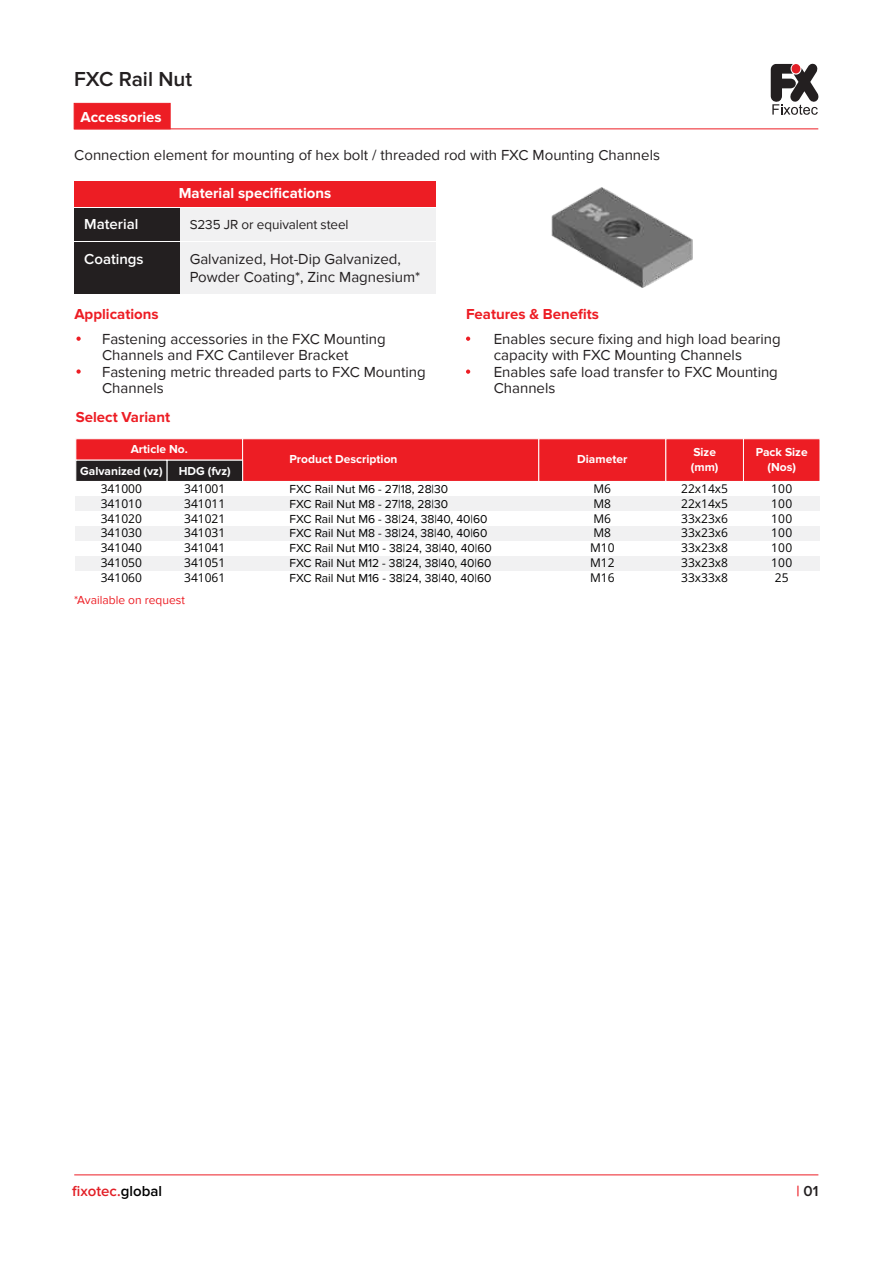
<style>
.page{position:relative;width:893px;height:1263px;background:#fff}
.page>*{position:absolute;margin:0;border:0;box-sizing:border-box;transform-origin:0 0}
.t1{font:600 21px "Proxima Nova";color:#231f20}
.t2{font:15px/16.5px "Proxima Nova";color:#231f20}
.t3{font:700 15px "Proxima Nova";color:#ed1d24}
.t4{font:700 15px "Proxima Nova";color:#fff}
.t5{font:600 15px "Proxima Nova";color:#fff}
.t6{font:600 15px "Proxima Nova";color:#e21f26}
.t7{font:600 15px "Proxima Nova";color:#231f20}
.t8{font:13.5px "Proxima Nova";letter-spacing:-.01em;color:#231f20}
.t9{font:12px/14.9px "Proxima Nova";color:#000}
.t10{font:12px/14.9px "Open Sans";color:#000;text-align:justify}
.t11{font:700 12px/15px "Proxima Nova";color:#fff}
.t12{font:12px "Proxima Nova";color:#ed1d24}
.s1{color:#000}
.s2{color:#ed1d24}
</style>
<div class="page">
<hr style="left:74px;top:1174px;width:744px;height:1px;background:#ed1d24">
<svg style="left:771px;top:63px;width:47px;height:52px"></svg>
<hr style="left:74px;top:128px;width:744px;height:1px;background:#ed1d24">
<div style="left:74px;top:103px;width:97px;height:26px;background:#ed1d24;border:1px solid #ed1d24"></div>
<div style="left:74px;top:181px;width:362px;height:25px;background:#ed1d24"></div>
<div style="left:74px;top:208px;width:107px;height:33px;background:#231f20"></div>
<div style="left:181px;top:208px;width:255px;height:33px;background:#f1f1f2"></div>
<div style="left:74px;top:242px;width:107px;height:51px;background:#231f20"></div>
<div style="left:181px;top:242px;width:255px;height:51px;background:#f1f1f2"></div>
<svg style="left:466px;top:337px;width:4px;height:4px"></svg>
<svg style="left:466px;top:369px;width:4px;height:5px"></svg>
<svg style="left:76px;top:337px;width:5px;height:4px"></svg>
<svg style="left:76px;top:369px;width:5px;height:5px"></svg>
<div style="left:75px;top:438px;width:168px;height:23px;background:#ed1d24;border:1px solid #fff"></div>
<div style="left:242px;top:438px;width:297px;height:44px;background:#ed1d24;border:1px solid #fff"></div>
<div style="left:167px;top:460px;width:76px;height:22px;background:#231f20;border:1px solid #fff"></div>
<div style="left:243px;top:481px;width:296px;height:15px;background:#fff"></div>
<div style="left:167px;top:481px;width:76px;height:15px;background:#fff"></div>
<div style="left:75px;top:460px;width:92px;height:22px;background:#231f20;border:1px solid #fff"></div>
<div style="left:76px;top:481px;width:91px;height:15px;background:#fff"></div>
<div style="left:243px;top:496px;width:296px;height:15px;background:#f1f1f2"></div>
<div style="left:167px;top:496px;width:76px;height:15px;background:#f1f1f2"></div>
<div style="left:76px;top:496px;width:91px;height:15px;background:#f1f1f2"></div>
<div style="left:538px;top:438px;width:128px;height:44px;background:#ed1d24;border:1px solid #fff"></div>
<div style="left:539px;top:481px;width:127px;height:15px;background:#fff"></div>
<div style="left:539px;top:496px;width:127px;height:15px;background:#f1f1f2"></div>
<div style="left:243px;top:526px;width:296px;height:15px;background:#f1f1f2"></div>
<div style="left:167px;top:526px;width:76px;height:15px;background:#f1f1f2"></div>
<div style="left:76px;top:526px;width:91px;height:15px;background:#f1f1f2"></div>
<div style="left:539px;top:526px;width:127px;height:15px;background:#f1f1f2"></div>
<div style="left:243px;top:556px;width:296px;height:15px;background:#f1f1f2"></div>
<div style="left:743px;top:438px;width:77px;height:44px;background:#ed1d24;border:1px solid #fff"></div>
<div style="left:743px;top:481px;width:77px;height:15px;background:#fff"></div>
<div style="left:743px;top:496px;width:77px;height:15px;background:#f1f1f2"></div>
<div style="left:743px;top:526px;width:77px;height:15px;background:#f1f1f2"></div>
<div style="left:743px;top:556px;width:77px;height:15px;background:#f1f1f2"></div>
<div style="left:167px;top:556px;width:76px;height:15px;background:#f1f1f2"></div>
<div style="left:76px;top:556px;width:91px;height:15px;background:#f1f1f2"></div>
<div style="left:539px;top:556px;width:127px;height:15px;background:#f1f1f2"></div>
<div style="left:665px;top:438px;width:79px;height:44px;background:#ed1d24;border:1px solid #fff"></div>
<div style="left:666px;top:481px;width:77px;height:15px;background:#fff"></div>
<div style="left:666px;top:496px;width:77px;height:15px;background:#f1f1f2"></div>
<div style="left:666px;top:526px;width:77px;height:15px;background:#f1f1f2"></div>
<div style="left:666px;top:556px;width:77px;height:15px;background:#f1f1f2"></div>
<img style="left:551px;top:187px;width:142px;height:101px">
<h1 class="t1" style="left:74px;top:67px;width:120px">FXC Rail Nut</h1>
<p class="t4" style="left:81px;top:108px;width:83px">Accessories</p>
<p class="t2" style="left:74px;top:147px;width:587px">Connection element for mounting of hex bolt / threaded rod with FXC Mounting Channels</p>
<p class="t4" style="left:179px;top:185px;width:154px">Material specifications</p>
<p class="t5" style="left:84px;top:215px;width:56px">Material</p>
<p class="t8" style="left:190px;top:217px;width:160px">S235 JR or equivalent steel</p>
<p class="t2" style="left:190px;top:250px;width:232px;line-height:18px">Galvanized, Hot-Dip Galvanized,<br>Powder Coating*, Zinc Magnesium*</p>
<p class="t5" style="left:84px;top:250px;width:61px">Coatings</p>
<p class="t3" style="left:74px;top:305px;width:86px">Applications</p>
<p class="t2" style="left:102px;top:331px;width:325px">Fastening accessories in the FXC Mounting Channels and FXC Cantilever Bracket<br>Fastening metric threaded parts to FXC Mounting Channels</p>
<p class="t3" style="left:466px;top:305px;width:135px">Features &amp; Benefits</p>
<p class="t2" style="left:494px;top:331px;width:289px">Enables secure fixing and high load bearing capacity with FXC Mounting Channels Enables safe load transfer to FXC Mounting Channels</p>
<p class="t3" style="left:76px;top:408px;width:96px">Select Variant</p>
<p class="t11" style="left:131px;top:442px;width:59px">Article No.</p>
<p class="t11" style="left:691px;top:445px;width:29px">Size (mm)</p>
<p class="t10" style="left:681px;top:481px;width:48px">22x14x5<br>22x14x5<br>33x23x6<br>33x23x6<br>33x23x8<br>33x23x8<br>33x33x8</p>
<p class="t10" style="left:771px;top:481px;width:23px">100<br>100<br>100<br>100<br>100<br>100<br>25</p>
<p class="t11" style="left:756px;top:445px;width:53px">Pack Size</p>
<p class="t11" style="left:577px;top:452px;width:52px">Diameter</p>
<p class="t11" style="left:289px;top:452px;width:110px">Product Description</p>
<p class="t9" style="left:289px;top:482px;width:204px">FXC Rail Nut M6 - 27|18, 28|30<br>FXC Rail Nut M8 - 27|18, 28|30<br>FXC Rail Nut M6 - 38|24, 38|40, 40|60<br>FXC Rail Nut M8 - 38|24, 38|40, 40|60<br>FXC Rail Nut M10 - 38|24, 38|40, 40|60<br>FXC Rail Nut M12 - 38|24, 38|40, 40|60<br>FXC Rail Nut M16 - 38|24, 38|40, 40|60</p>
<p class="t10" style="left:590px;top:481px;width:26px;text-align:left">M6<br>M8<br>M6<br>M8<br>M10<br>M12<br>M16</p>
<p class="t11" style="left:80px;top:463px;width:84px">Galvanized (vz)</p>
<p class="t11" style="left:179px;top:463px;width:54px">HDG (fvz)</p>
<p class="t11" style="left:767px;top:460px;width:30px">(Nos)</p>
<p class="t10" style="left:101px;top:481px;width:43px">341000<br>341010<br>341020<br>341030<br>341040<br>341050<br>341060</p>
<p class="t10" style="left:184px;top:481px;width:43px">341001<br>341011<br>341021<br>341031<br>341041<br>341051<br>341061</p>
<p class="t12" style="left:74px;top:593px;width:112px">*Available on request</p>
<p class="t6" style="left:72px;top:1182px;width:91px">fixotec.<span class="s1">global</span></p>
<p class="t7" style="left:796px;top:1182px;width:24px"><span class="s2">|</span> 01</p>
</div>
